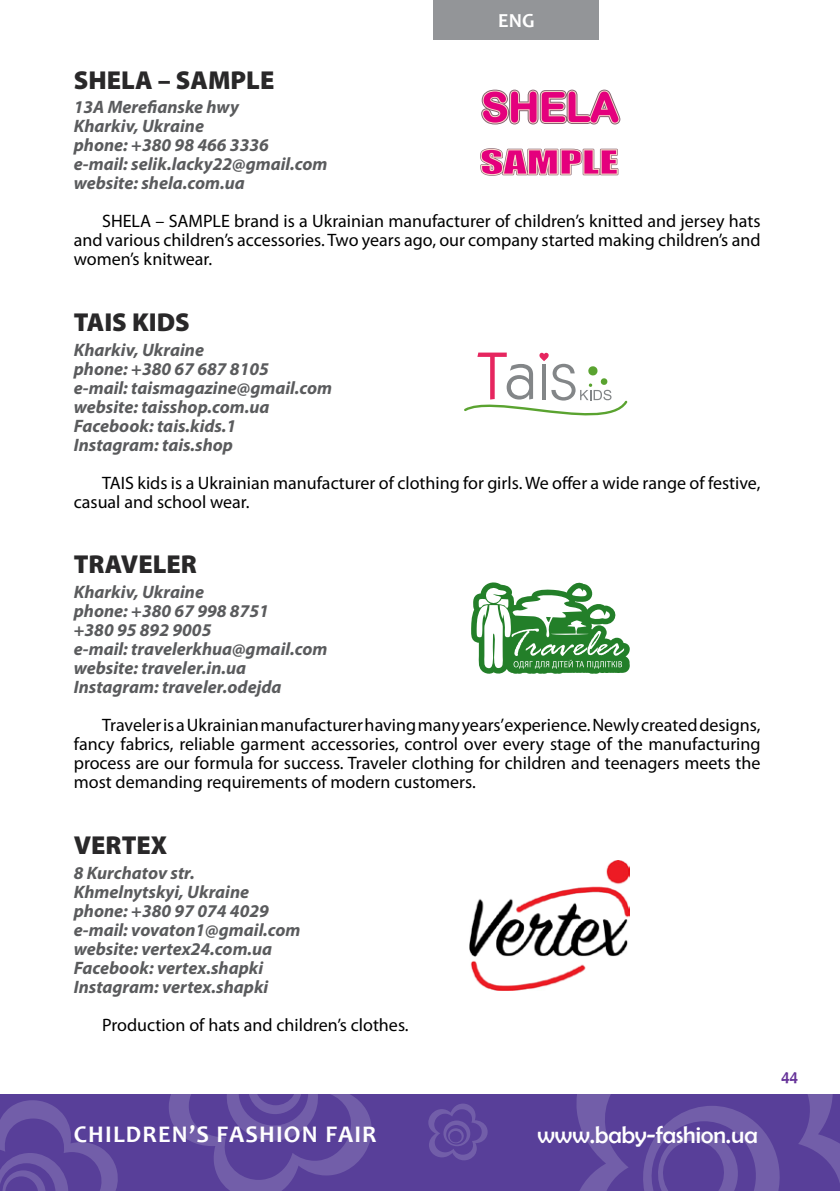
<style>
.page{position:relative;width:840px;height:1191px;background:#fff}
.page>*{position:absolute;margin:0;border:0;box-sizing:border-box;transform-origin:0 0}
.t1{font:900 26px "Myriad Pro";color:#292829}
.t2{font:700 24px "Candara";letter-spacing:.05em;color:#fff}
.t3{font:24px "Berlin Sans FB";color:#fff}
.t4{font:700 20px "Candara";color:#fff}
.t5{font:18px/19px "Myriad Pro";color:#000;text-align:justify}
.t6{font:italic 700 18px/19px "Myriad Pro";color:#5a5b5d}
.t7{font:18px "Berlin Sans FB";color:#639;scale:.9 1}
</style>
<div class="page">
<div style="left:433px;top:0;width:165px;height:40px;background:#939598"></div>
<div style="left:0;top:1094px;width:839px;height:97px;background:#583f99"></div>
<svg style="left:0;top:1100px;width:118px;height:91px"></svg>
<svg style="left:428px;top:1103px;width:59px;height:57px"></svg>
<svg style="left:798px;top:1094px;width:41px;height:86px"></svg>
<svg style="left:576px;top:1094px;width:52px;height:97px"></svg>
<svg style="left:643px;top:1106px;width:137px;height:85px"></svg>
<svg style="left:169px;top:1094px;width:203px;height:97px"></svg>
<svg style="left:481px;top:90px;width:139px;height:34px"></svg>
<svg style="left:480px;top:148px;width:138px;height:28px;background:#e366a3"></svg>
<svg style="left:464px;top:352px;width:163px;height:63px"></svg>
<svg style="left:471px;top:582px;width:158px;height:91px"></svg>
<img style="left:469px;top:860px;width:160px;height:130px">
<p class="t4" style="left:498px;top:8px;width:38px">ENG</p>
<h1 class="t1" style="left:74px;top:65px;width:202px">SHELA – SAMPLE</h1>
<p class="t6" style="left:74px;top:97px;width:255px">13A Merefianske hwy<br>Kharkiv, Ukraine<br>phone: +380 98 466 3336 e-mail: selik.lacky22@gmail.com website: shela.com.ua</p>
<p class="t5" style="left:74px;top:211px;width:687px;text-indent:28px">SHELA – SAMPLE brand is a Ukrainian manufacturer of children’s knitted and jersey hats and various children’s accessories. Two years ago, our company started making children’s and women’s knitwear.</p>
<h1 class="t1" style="left:74px;top:307px;width:117px">TAIS KIDS</h1>
<p class="t6" style="left:74px;top:339px;width:260px">Kharkiv, Ukraine<br>phone: +380 67 687 8105<br>e-mail: taismagazine@gmail.com website: taisshop.com.ua<br>Facebook: tais.kids.1<br>Instagram: tais.shop</p>
<p class="t5" style="left:74px;top:473px;width:687px;text-indent:28px">TAIS kids is a Ukrainian manufacturer of clothing for girls. We offer a wide range of festive, casual and school wear.</p>
<h1 class="t1" style="left:74px;top:550px;width:124px">TRAVELER</h1>
<p class="t6" style="left:74px;top:582px;width:255px">Kharkiv, Ukraine<br>phone: +380 67 998 8751<br>+380 95 892 9005<br>e-mail: travelerkhua@gmail.com website: traveler.in.ua<br>Instagram: traveler.odejda</p>
<p class="t5" style="left:74px;top:715px;width:688px;text-indent:28px">Traveler is a Ukrainian manufacturer having many years’experience. Newly created designs, fancy fabrics, reliable garment accessories, control over every stage of the manufacturing process are our formula for success. Traveler clothing for children and teenagers meets the most demanding requirements of modern customers.</p>
<h1 class="t1" style="left:74px;top:830px;width:95px">VERTEX</h1>
<p class="t6" style="left:74px;top:862px;width:228px">8 Kurchatov str.<br>Khmelnytskyi, Ukraine phone: +380 97 074 4029 e-mail: vovaton1@gmail.com website: vertex24.com.ua<br>Facebook: vertex.shapki<br>Instagram: vertex.shapki</p>
<p class="t5" style="left:102px;top:1014px;width:308px">Production of hats and children’s clothes.</p>
<h2 class="t2" style="left:74px;top:1119px;width:304px">CHILDREN’S FASHION FAIR</h2>
<h2 class="t3" style="left:537px;top:1121px;width:222px">www.baby-fashion.ua</h2>
<p class="t7" style="left:781px;top:1067px;width:19px">44</p>
</div>
